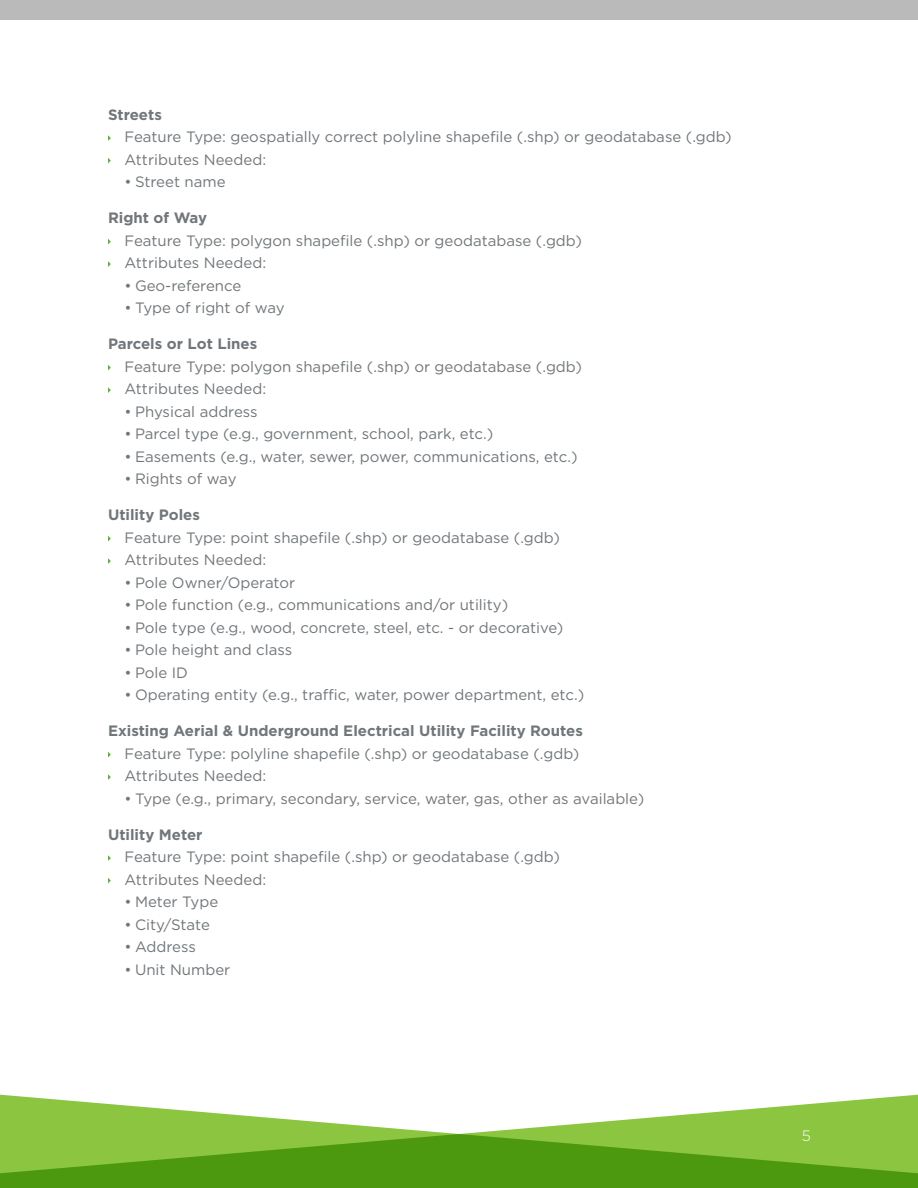
<style>
.page{position:relative;width:918px;height:1188px;background:#fff}
.page>*{position:absolute;margin:0;border:0;box-sizing:border-box;transform-origin:0 0}
.t1{font:15px "Gotham";color:#70767a}
.t2{font:700 15px "Gotham";color:#70767a}
.t3{font:300 15px "Gotham";color:#fff}
</style>
<div class="page">
<svg style="left:0;top:1094px;width:918px;height:94px"></svg>
<div style="left:0;top:0;width:918px;height:19px;background:#bababa"></div>
<svg style="left:108px;top:135px;width:3px;height:6px"></svg>
<svg style="left:108px;top:158px;width:3px;height:6px"></svg>
<svg style="left:108px;top:239px;width:3px;height:6px"></svg>
<svg style="left:108px;top:261px;width:3px;height:6px"></svg>
<svg style="left:108px;top:365px;width:3px;height:6px"></svg>
<svg style="left:108px;top:387px;width:3px;height:6px"></svg>
<svg style="left:108px;top:536px;width:3px;height:6px"></svg>
<svg style="left:108px;top:558px;width:3px;height:6px"></svg>
<svg style="left:108px;top:752px;width:3px;height:6px"></svg>
<svg style="left:108px;top:774px;width:3px;height:6px"></svg>
<svg style="left:108px;top:855px;width:3px;height:6px"></svg>
<svg style="left:108px;top:878px;width:3px;height:6px"></svg>
<p class="t2" style="left:108px;top:105px;width:55px">Streets</p>
<p class="t1" style="left:124px;top:128px;width:609px">Feature Type: geospatially correct polyline shapefile (.shp) or geodatabase (.gdb)</p>
<p class="t1" style="left:124px;top:150px;width:143px">Attributes Needed:</p>
<p class="t1" style="left:124px;top:173px;width:103px">• Street name</p>
<p class="t2" style="left:108px;top:208px;width:101px">Right of Way</p>
<p class="t1" style="left:124px;top:231px;width:459px">Feature Type: polygon shapefile (.shp) or geodatabase (.gdb)</p>
<p class="t1" style="left:124px;top:254px;width:143px">Attributes Needed:</p>
<p class="t1" style="left:124px;top:276px;width:118px">• Geo-reference</p>
<p class="t1" style="left:124px;top:299px;width:162px">• Type of right of way</p>
<p class="t2" style="left:108px;top:334px;width:151px">Parcels or Lot Lines</p>
<p class="t1" style="left:124px;top:357px;width:459px">Feature Type: polygon shapefile (.shp) or geodatabase (.gdb)</p>
<p class="t1" style="left:124px;top:380px;width:143px">Attributes Needed:</p>
<p class="t1" style="left:124px;top:402px;width:135px">• Physical address</p>
<p class="t1" style="left:124px;top:425px;width:370px">• Parcel type (e.g., government, school, park, etc.)</p>
<p class="t1" style="left:124px;top:447px;width:455px">• Easements (e.g., water, sewer, power, communications, etc.)</p>
<p class="t1" style="left:124px;top:470px;width:114px">• Rights of way</p>
<p class="t2" style="left:108px;top:505px;width:94px">Utility Poles</p>
<p class="t1" style="left:124px;top:528px;width:437px">Feature Type: point shapefile (.shp) or geodatabase (.gdb)</p>
<p class="t1" style="left:124px;top:551px;width:143px">Attributes Needed:</p>
<p class="t1" style="left:124px;top:573px;width:172px">• Pole Owner/Operator</p>
<p class="t1" style="left:124px;top:596px;width:385px">• Pole function (e.g., communications and/or utility)</p>
<p class="t1" style="left:124px;top:618px;width:440px">• Pole type (e.g., wood, concrete, steel, etc. - or decorative)</p>
<p class="t1" style="left:124px;top:641px;width:169px">• Pole height and class</p>
<p class="t1" style="left:124px;top:663px;width:65px">• Pole ID</p>
<p class="t1" style="left:124px;top:686px;width:461px">• Operating entity (e.g., traffic, water, power department, etc.)</p>
<p class="t2" style="left:108px;top:721px;width:476px">Existing Aerial &amp; Underground Electrical Utility Facility Routes</p>
<p class="t1" style="left:124px;top:744px;width:456px">Feature Type: polyline shapefile (.shp) or geodatabase (.gdb)</p>
<p class="t1" style="left:124px;top:767px;width:143px">Attributes Needed:</p>
<p class="t1" style="left:124px;top:789px;width:521px">• Type (e.g., primary, secondary, service, water, gas, other as available)</p>
<p class="t2" style="left:108px;top:825px;width:96px">Utility Meter</p>
<p class="t1" style="left:124px;top:848px;width:437px">Feature Type: point shapefile (.shp) or geodatabase (.gdb)</p>
<p class="t1" style="left:124px;top:870px;width:143px">Attributes Needed:</p>
<p class="t1" style="left:124px;top:893px;width:95px">• Meter Type</p>
<p class="t1" style="left:124px;top:915px;width:87px">• City/State</p>
<p class="t1" style="left:124px;top:938px;width:73px">• Address</p>
<p class="t1" style="left:124px;top:960px;width:107px">• Unit Number</p>
<p class="t3" style="left:802px;top:1127px;width:11px">5</p>
</div>
